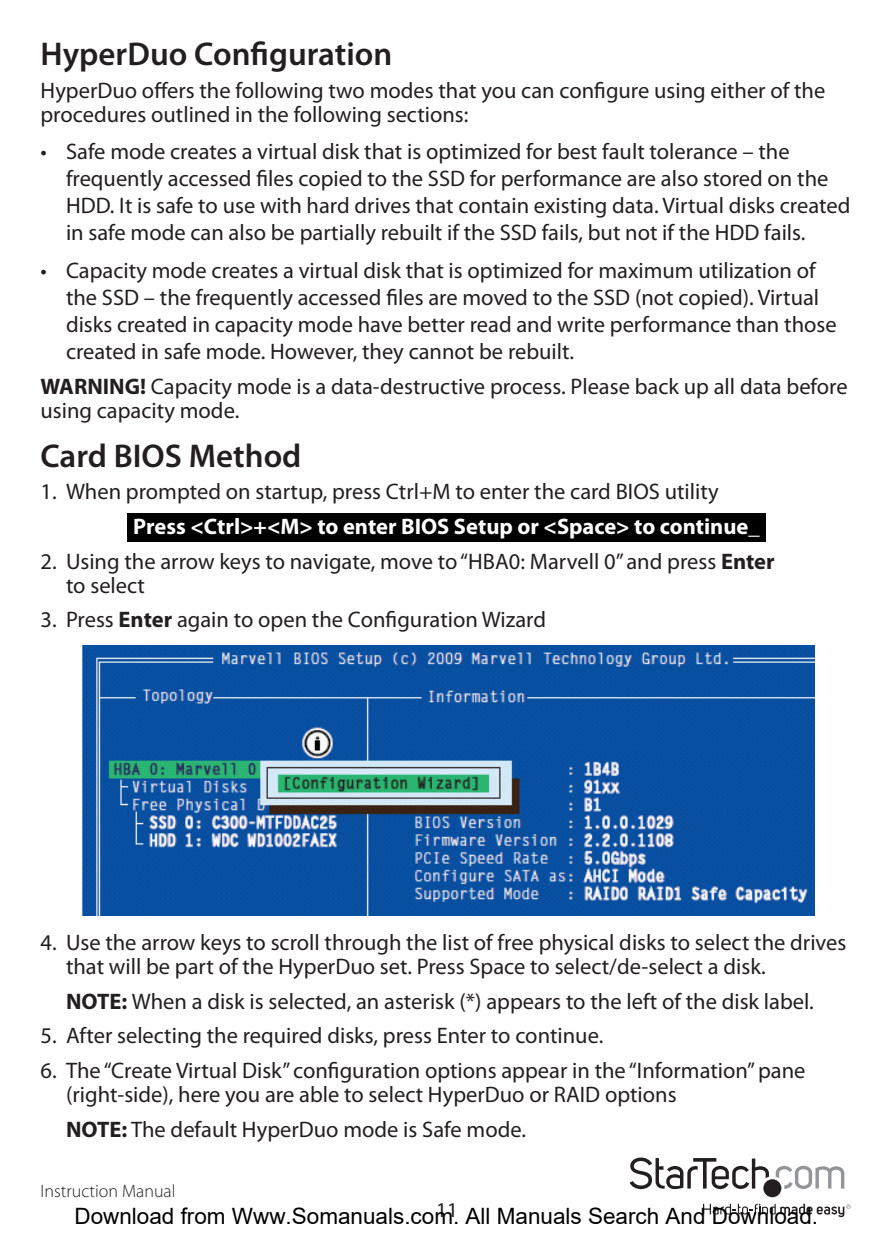
<style>
.page{position:relative;width:893px;height:1259px;background:#fff}
.page>*{position:absolute;margin:0;border:0;box-sizing:border-box;transform-origin:0 0}
.t1{font:600 33px "Myriad Pro";color:#231f20}
.Bullet_List{font:22.5px/27px "Myriad Pro";color:#231f20}
.Number_List{font:22.5px/24px "Myriad Pro";color:#231f20}
.Text{font:22.5px/24px "Myriad Pro";color:#231f20}
.t2{font:22.5px "Arial";color:#000}
.Text-2{font:700 22.5px "Myriad Pro";color:#fff}
.t3{font:21px "Myriad Pro";color:#231f20}
.t4{font:300 18px "Myriad Pro";color:#231f20}
.s1{font-weight:700}
</style>
<div class="page">
<svg style="left:776px;top:1165px;width:68px;height:24px"></svg>
<svg style="left:703px;top:1203px;width:148px;height:14px"></svg>
<svg style="left:630px;top:1157px;width:139px;height:32px"></svg>
<div style="left:763px;top:1179px;width:18px;height:18px;background:#231f20;border-radius:50%"></div>
<div style="left:127px;top:513px;width:639px;height:28px;background:#000"></div>
<img style="left:82px;top:645px;width:733px;height:270px">
<h2 class="t1" style="left:40px;top:33px;width:353px">HyperDuo Configuration</h2>
<p class="Text" style="left:40px;top:78px;width:786px">HyperDuo offers the following two modes that you can configure using either of the procedures outlined in the following sections:</p>
<p class="Bullet_List" style="left:66px;top:138px;width:786px;text-indent:-26px">• Safe mode creates a virtual disk that is optimized for best fault tolerance – the frequently accessed files copied to the SSD for performance are also stored on the HDD. It is safe to use with hard drives that contain existing data. Virtual disks created in safe mode can also be partially rebuilt if the SSD fails, but not if the HDD fails.</p>
<p class="Bullet_List" style="left:66px;top:257px;width:772px;text-indent:-26px">• Capacity mode creates a virtual disk that is optimized for maximum utilization of the SSD – the frequently accessed files are moved to the SSD (not copied). Virtual disks created in capacity mode have better read and write performance than those created in safe mode. However, they cannot be rebuilt.</p>
<p class="Text" style="left:40px;top:374px;width:809px"><span class="s1">WARNING!</span> Capacity mode is a data-destructive process. Please back up all data before using capacity mode.</p>
<h2 class="t1" style="left:40px;top:435px;width:262px">Card BIOS Method</h2>
<p class="Number_List" style="left:40px;top:479px;width:680px">1. When prompted on startup, press Ctrl+M to enter the card BIOS utility</p>
<p class="Text-2" style="left:133px;top:512px;width:628px">Press &lt;Ctrl&gt;+&lt;M&gt; to enter BIOS Setup or &lt;Space&gt; to continue_</p>
<p class="Number_List" style="left:66px;top:549px;width:710px;text-indent:-26px">2. Using the arrow keys to navigate, move to “HBA0: Marvell 0” and press <span class="s1">Enter </span>to select</p>
<p class="Number_List" style="left:40px;top:607px;width:507px">3. Press <span class="s1">Enter</span> again to open the Configuration Wizard</p>
<p class="Number_List" style="left:66px;top:930px;width:782px;text-indent:-26px">4. Use the arrow keys to scroll through the list of free physical disks to select the drives that will be part of the HyperDuo set. Press Space to select/de-select a disk.</p>
<p class="Text" style="left:66px;top:989px;width:749px"><span class="s1">NOTE:</span> When a disk is selected, an asterisk (*) appears to the left of the disk label.</p>
<p class="Number_List" style="left:40px;top:1023px;width:564px">5. After selecting the required disks, press Enter to continue.</p>
<p class="Number_List" style="left:66px;top:1058px;width:741px;text-indent:-26px">6. The “Create Virtual Disk” configuration options appear in the “Information” pane (right-side), here you are able to select HyperDuo or RAID options</p>
<p class="Text" style="left:66px;top:1116px;width:461px"><span class="s1">NOTE:</span> The default HyperDuo mode is Safe mode.</p>
<p class="t4" style="left:40px;top:1180px;width:137px">Instruction Manual</p>
<p class="t3" style="left:436px;top:1197px;width:23px">11</p>
<p class="t2" style="left:74px;top:1203px;width:745px">Download from Www.Somanuals.com. All Manuals Search And Download.</p>
</div>
